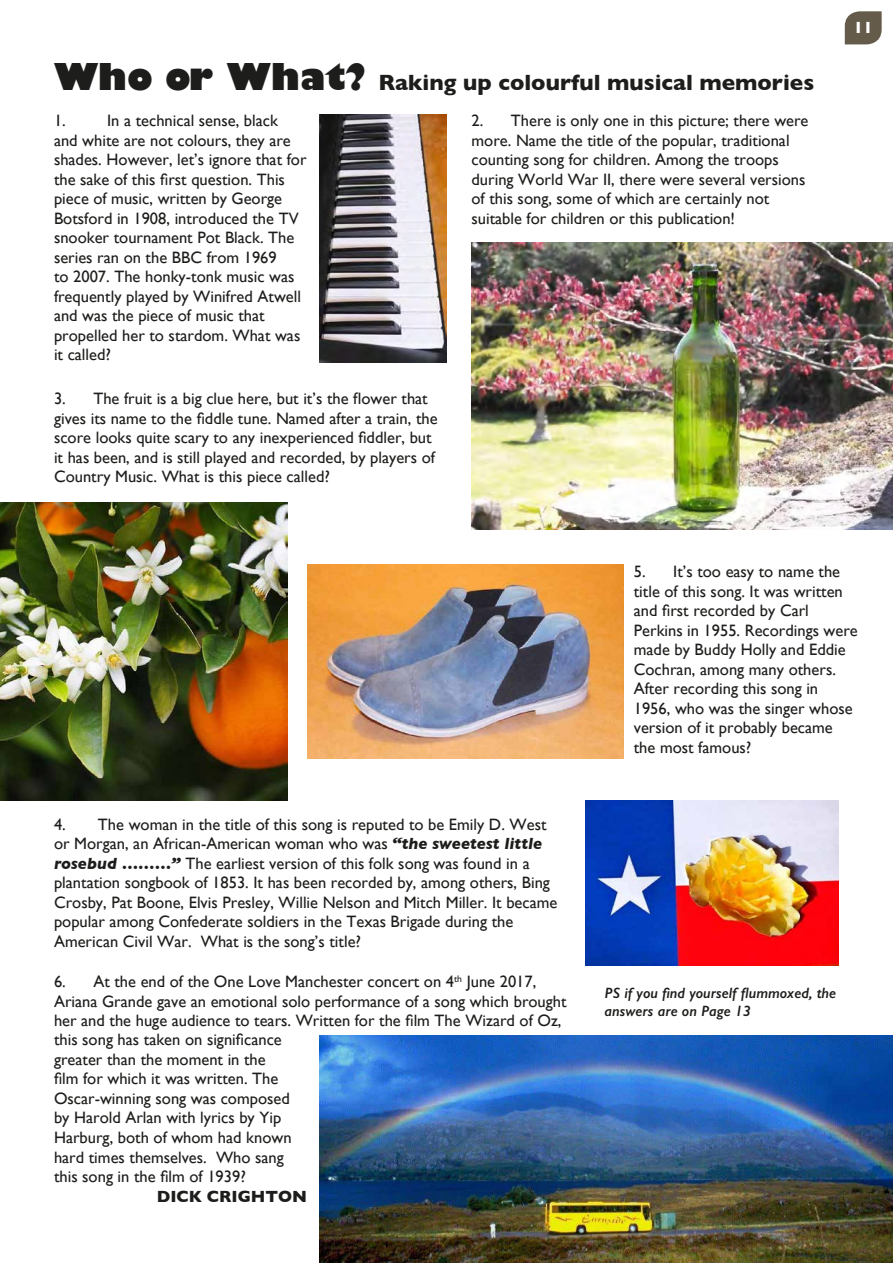
<style>
.page{position:relative;width:893px;height:1263px;background:#fff}
.page>*{position:absolute;margin:0;border:0;box-sizing:border-box;transform-origin:0 0}
.t1{font:700 22.5px "Gill Sans";color:#1d1d1b}
.t2{font:16.5px/19.5px "Gill Sans";color:#1d1d1b}
.t3{font:700 16.5px "Gill Sans";color:#1d1d1b}
.t4{font:700 16.5px "Gill Sans";color:#fff}
.t5{font:italic 600 15px/18px "Gill Sans";color:#1d1d1b}
.s1{font-weight:800;font-size:36px}
.s2{font-weight:700;font-style:italic}
</style>
<div class="page">
<img style="left:320px;top:114px;width:126px;height:249px">
<img style="left:471px;top:243px;width:422px;height:286px">
<img style="left:0;top:503px;width:287px;height:298px">
<img style="left:586px;top:801px;width:253px;height:164px">
<img style="left:307px;top:564px;width:316px;height:194px">
<img style="left:320px;top:1035px;width:573px;height:228px">
<svg style="left:845px;top:11px;width:37px;height:33px"></svg>
<h1 class="t1" style="left:54px;top:64px;width:762px"><span class="s1">Who or What?</span> Raking up colourful musical memories</h1>
<p class="t2" style="left:54px;top:111px;width:13px">1.</p>
<p class="t2" style="left:54px;top:111px;width:254px;text-indent:53px">In a technical sense, black<br>and white are not colours, they are shades. However, let’s ignore that for the sake of this first question. This piece of music, written by George<br>Botsford in 1908, introduced the TV snooker tournament Pot Black. The series ran on the BBC from 1969<br>to 2007. The honky-tonk music was frequently played by Winifred Atwell and was the piece of music that propelled her to stardom. What was it called?</p>
<p class="t2" style="left:471px;top:111px;width:338px">2. There is only one in this picture; there were more. Name the title of the popular, traditional counting song for children. Among the troops during World War II, there were several versions of this song, some of which are certainly not suitable for children or this publication!</p>
<p class="t2" style="left:54px;top:389px;width:385px">3. The fruit is a big clue here, but it’s the flower that gives its name to the fiddle tune. Named after a train, the score looks quite scary to any inexperienced fiddler, but it has been, and is still played and recorded, by players of Country Music. What is this piece called?</p>
<p class="t4" style="left:853px;top:14px;width:21px">11</p>
<p class="t2" style="left:54px;top:814px;width:505px">4. The woman in the title of this song is reputed to be Emily D. West or Morgan, an African-American woman who was <span class="s2">“the sweetest little rosebud ………”</span> The earliest version of this folk song was found in a plantation songbook of 1853. It has been recorded by, among others, Bing Crosby, Pat Boone, Elvis Presley, Willie Nelson and Mitch Miller. It became popular among Confederate soldiers in the Texas Brigade during the American Civil War. What is the song’s title?</p>
<p class="t2" style="left:54px;top:972px;width:514px">6. At the end of the One Love Manchester concert on 4<sup>th</sup> June 2017, Ariana Grande gave an emotional solo performance of a song which brought her and the huge audience to tears. Written for the film The Wizard of Oz, this song has taken on significance<br>greater than the moment in the<br>film for which it was written. The<br>Oscar-winning song was composed<br>by Harold Arlan with lyrics by Yip<br>Harburg, both of whom had known<br>hard times themselves. Who sang<br>this song in the film of 1939?</p>
<p class="t3" style="left:157px;top:1183px;width:152px">DICK CRIGHTON</p>
<p class="t2" style="left:634px;top:561px;width:225px">5. It’s too easy to name the title of this song. It was written and first recorded by Carl<br>Perkins in 1955. Recordings were made by Buddy Holly and Eddie<br>Cochran, among many others.<br>After recording this song in<br>1956, who was the singer whose version of it probably became the most famous?</p>
<p class="t5" style="left:605px;top:984px;width:233px">PS if you find yourself flummoxed, the answers are on Page 13</p>
</div>
